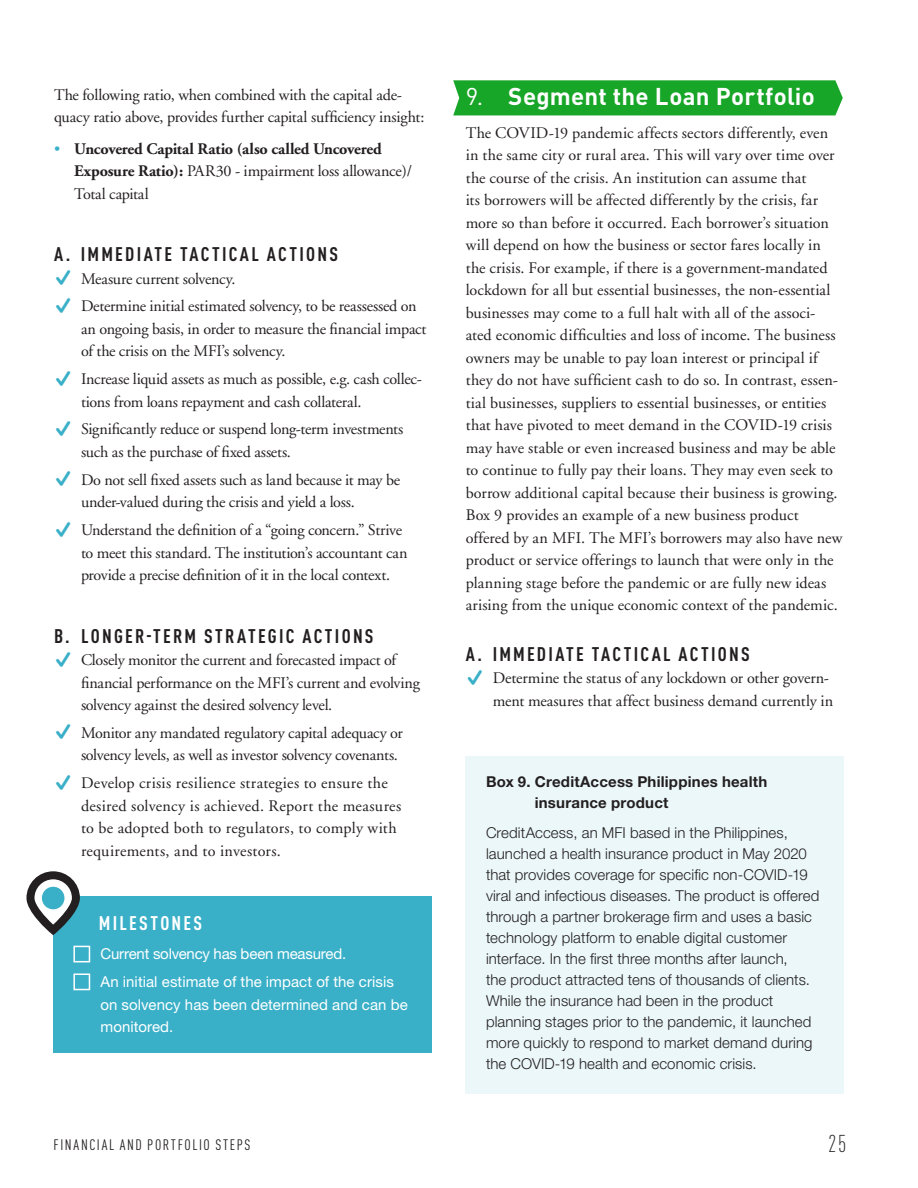
<style>
.page{position:relative;width:918px;height:1188px;background:#fff}
.page>*{position:absolute;margin:0;border:0;box-sizing:border-box;transform-origin:0 0}
.A_Head{font:700 24px "DIN Pro";letter-spacing:.01em;color:#fff}
.t1{font:300 condensed 24px "DIN Pro";color:#231f20}
.B_Head{font:700 condensed 19.5px "DIN Pro";letter-spacing:.115em;color:#231f20}
.Milestones{font:700 condensed 19.5px "DIN Pro";letter-spacing:.12em;color:#fff}
.Body_Tech{font:16.2px/22.5px "Adobe Garamond";letter-spacing:-.005em;color:#231f20}
.Body_Tech-2{font:16.2px/22.5px "Adobe Garamond";letter-spacing:.015em;color:#231f20}
.t2{font:700 16.2px/22.5px "Adobe Garamond";letter-spacing:-.015em;color:#231f20}
.Box_Body{font:300 15px/21px "Helvetica Neue LT Std";letter-spacing:.005em;color:#231f20}
.Box_Bullets_-_White{font:15px/22.5px "Helvetica Neue LT Std";letter-spacing:.005em;color:#fff}
.Box_Title{font:700 15px/21px "Helvetica Neue LT Std";letter-spacing:.015em;color:#231f20}
.Box_Bullets_-_White-2{font:15px "Helvetica Neue LT Std";letter-spacing:-.015em;color:#fff}
.t3{font:condensed 15px "DIN Pro";letter-spacing:.1em;color:#231f20}
.s1{font-weight:400;color:#3ab0c8}
.s2{font-weight:400}
.s3{font-family:"Entypo";font-size:42px;color:#3ab0c8}
</style>
<div class="page">
<div style="left:453px;top:80px;width:390px;height:35px;background:#17a627"></div>
<div style="left:53px;top:896px;width:379px;height:157px;background:#3ab0c8"></div>
<div style="left:73px;top:946px;width:17px;height:16px;border:2px solid #fff"></div>
<div style="left:73px;top:974px;width:17px;height:16px;border:2px solid #fff"></div>
<svg style="left:26px;top:871px;width:54px;height:64px"></svg>
<div style="left:42px;top:887px;width:22px;height:22px;background:#3ab0c8;border-radius:50%"></div>
<div style="left:466px;top:756px;width:378px;height:338px;background:#ebf7f9"></div>
<p class="Body_Tech" style="left:54px;top:84px;width:372px">The following ratio, when combined with the capital ade&shy;quacy ratio above, provides further capital sufficiency insight:</p>
<p class="t2" style="left:74px;top:137px;width:339px;text-indent:-20px"><span class="s1">•</span> Uncovered Capital Ratio (also called Uncovered<br>Exposure Ratio): <span class="s2">PAR30 - impairment loss allowance)/<br>Total capital</span></p>
<p class="B_Head" style="left:54px;top:239px;width:285px">A. IMMEDIATE TACTICAL ACTIONS</p>
<p class="Body_Tech" style="left:54px;top:268px;width:183px"><span class="s3">✓</span> Measure current solvency.</p>
<p class="Body_Tech" style="left:81px;top:295px;width:347px;text-indent:-27px"><span class="s3">✓</span> Determine initial estimated solvency, to be reassessed on an ongoing basis, in order to measure the financial impact of the crisis on the MFI’s solvency.</p>
<p class="Body_Tech" style="left:81px;top:368px;width:342px;text-indent:-27px"><span class="s3">✓</span> Increase liquid assets as much as possible, e.g. cash collec&shy;tions from loans repayment and cash collateral.</p>
<p class="Body_Tech" style="left:81px;top:419px;width:324px;text-indent:-27px"><span class="s3">✓</span> Significantly reduce or suspend long-term investments such as the purchase of fixed assets.</p>
<p class="Body_Tech" style="left:81px;top:469px;width:321px;text-indent:-27px"><span class="s3">✓</span> Do not sell fixed assets such as land because it may be under-valued during the crisis and yield a loss.</p>
<p class="Body_Tech" style="left:81px;top:519px;width:328px;text-indent:-27px"><span class="s3">✓</span> Understand the definition of a “going concern.” Strive to meet this standard. The institution’s accountant can provide a precise definition of it in the local context.</p>
<p class="B_Head" style="left:54px;top:621px;width:321px">B. LONGER-TERM STRATEGIC ACTIONS</p>
<p class="Body_Tech" style="left:81px;top:649px;width:340px;text-indent:-27px"><span class="s3">✓</span> Closely monitor the current and forecasted impact of financial performance on the MFI’s current and evolving solvency against the desired solvency level.</p>
<p class="Body_Tech" style="left:81px;top:722px;width:323px;text-indent:-27px"><span class="s3">✓</span> Monitor any mandated regulatory capital adequacy or solvency levels, as well as investor solvency covenants.</p>
<p class="Body_Tech-2" style="left:81px;top:772px;width:322px;text-indent:-27px"><span class="s3">✓</span> Develop crisis resilience strategies to ensure the desired solvency is achieved. Report the measures to be adopted both to regulators, to comply with requirements, and to investors.</p>
<p class="Milestones" style="left:99px;top:909px;width:105px">MILESTONES</p>
<p class="Box_Bullets_-_White-2" style="left:100px;top:945px;width:247px">Current solvency has been measured.</p>
<p class="Box_Bullets_-_White" style="left:100px;top:970px;width:309px">An initial estimate of the impact of the crisis on solvency has been determined and can be monitored.</p>
<p class="A_Head" style="left:466px;top:76px;width:351px"><span class="s2">9.</span> Segment the Loan Portfolio</p>
<p class="Body_Tech" style="left:466px;top:122px;width:378px">The COVID-19 pandemic affects sectors differently, even in the same city or rural area. This will vary over time over the course of the crisis. An institution can assume that<br>its borrowers will be affected differently by the crisis, far more so than before it occurred. Each borrower’s situation will depend on how the business or sector fares locally in the crisis. For example, if there is a government-mandated lockdown for all but essential businesses, the non-essential businesses may come to a full halt with all of the associ&shy;ated economic difficulties and loss of income. The business owners may be unable to pay loan interest or principal if they do not have sufficient cash to do so. In contrast, essen&shy;tial businesses, suppliers to essential businesses, or entities that have pivoted to meet demand in the COVID-19 crisis may have stable or even increased business and may be able to continue to fully pay their loans. They may even seek to borrow additional capital because their business is growing.<br>Box 9 provides an example of a new business product offered by an MFI. The MFI’s borrowers may also have new product or service offerings to launch that were only in the planning stage before the pandemic or are fully new ideas arising from the unique economic context of the pandemic.</p>
<p class="B_Head" style="left:466px;top:639px;width:285px">A. IMMEDIATE TACTICAL ACTIONS</p>
<p class="Body_Tech" style="left:466px;top:667px;width:369px;text-align:right"><span class="s3">✓</span> Determine the status of any lockdown or other govern&shy;ment measures that affect business demand currently in</p>
<p class="Box_Title" style="left:535px;top:771px;width:234px;text-indent:-49px">Box 9. CreditAccess Philippines health insurance product</p>
<p class="Box_Body" style="left:486px;top:822px;width:335px">CreditAccess, an MFI based in the Philippines, launched a health insurance product in May 2020 that provides coverage for specific non-COVID-19 viral and infectious diseases. The product is offered through a partner brokerage firm and uses a basic technology platform to enable digital customer interface. In the first three months after launch,<br>the product attracted tens of thousands of clients.<br>While the insurance had been in the product planning stages prior to the pandemic, it launched more quickly to respond to market demand during the COVID-19 health and economic crisis.</p>
<p class="t3" style="left:54px;top:1134px;width:43px">FINANCIAL</p>
<p class="t3" style="left:120px;top:1134px;width:132px">AND PORTFOLIO STEP S</p>
<h1 class="t1" style="left:828px;top:1126px;width:20px">25</h1>
</div>
